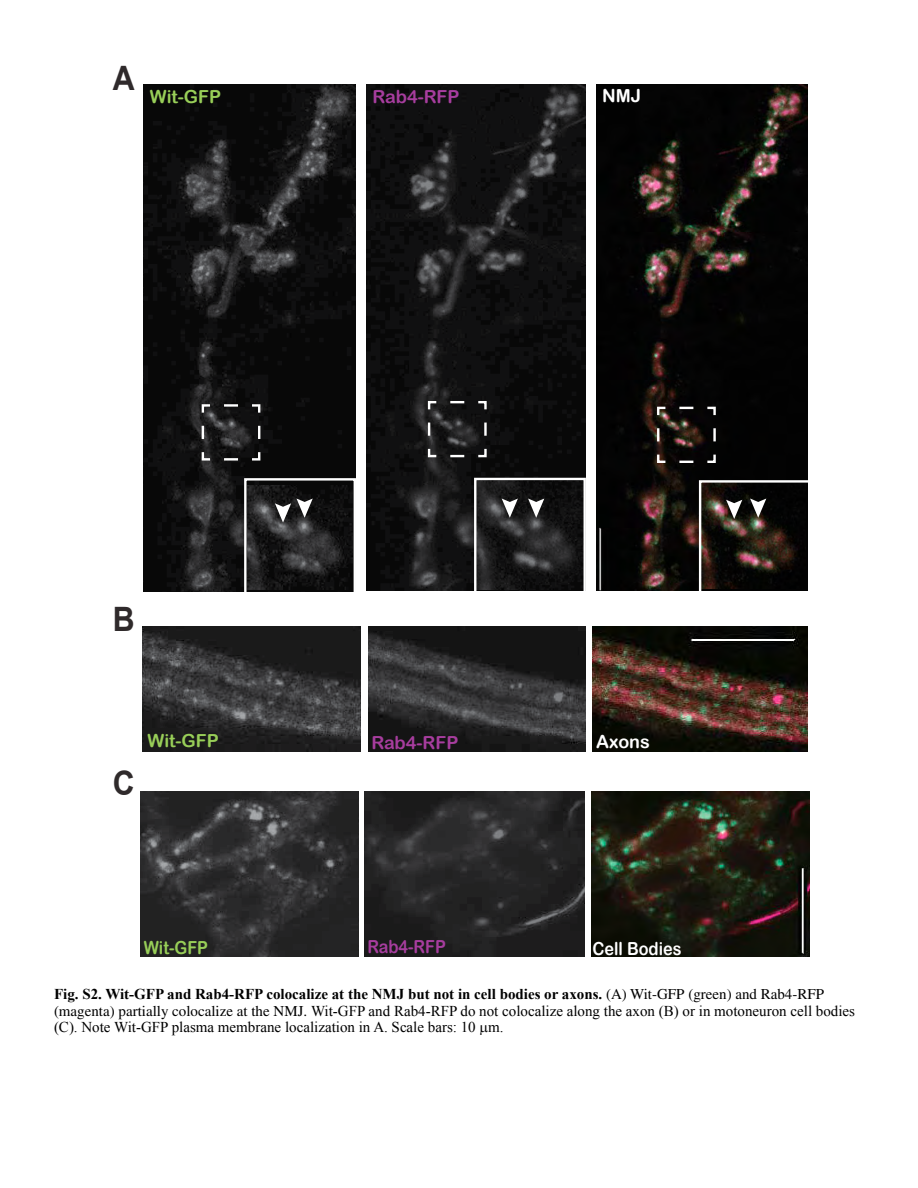
<style>
.page{position:relative;width:918px;height:1188px;background:#fff}
.page>*{position:absolute;margin:0;border:0;box-sizing:border-box;transform-origin:0 0}
.t1{font:700 33.6px "Arial";color:#2f2a2b;scale:.9 1}
.t2{font:18px "Arial Rounded MT Bold";color:#a73d9e}
.t3{font:18px "Arial Rounded MT Bold";color:#98ce58}
.t4{font:18px "Arial Rounded MT Bold";color:#fff;scale:.9 1}
.t5{font:18px "Arial Rounded MT Bold";color:#a73d9e;scale:.9 1}
.t6{font:18px "Arial Rounded MT Bold";color:#fff}
.t7{font:18px "Arial Rounded MT Bold";color:#98ce58;scale:.9 1}
.t8{font:15px/16.5px "Times New Roman";color:#000}
.s1{font-weight:700}
.s2{font-family:"Times"}
</style>
<div class="page">
<img style="left:140px;top:792px;width:218px;height:165px">
<img style="left:365px;top:791px;width:219px;height:166px">
<img style="left:592px;top:792px;width:217px;height:165px">
<img style="left:143px;top:627px;width:218px;height:125px">
<img style="left:369px;top:627px;width:216px;height:125px">
<img style="left:593px;top:627px;width:215px;height:125px">
<img style="left:596px;top:85px;width:212px;height:506px">
<img style="left:143px;top:85px;width:212px;height:506px">
<img style="left:366px;top:85px;width:220px;height:505px">
<img style="left:248px;top:485px;width:104px;height:105px">
<img style="left:702px;top:483px;width:104px;height:105px">
<img style="left:477px;top:481px;width:106px;height:108px">
<div style="left:474px;top:478px;width:112px;height:117px;border:2px solid #fff"></div>
<div style="left:244px;top:478px;width:112px;height:117px;border:2px solid #fff"></div>
<div style="left:699px;top:480px;width:112px;height:117px;border:2px solid #fff"></div>
<svg style="left:656px;top:452px;width:37px;height:12px"></svg>
<svg style="left:656px;top:405px;width:12px;height:36px"></svg>
<svg style="left:679px;top:405px;width:38px;height:12px"></svg>
<svg style="left:705px;top:428px;width:12px;height:36px"></svg>
<svg style="left:427px;top:446px;width:37px;height:12px"></svg>
<svg style="left:427px;top:400px;width:12px;height:36px"></svg>
<svg style="left:450px;top:400px;width:38px;height:12px"></svg>
<svg style="left:476px;top:423px;width:12px;height:35px"></svg>
<svg style="left:200px;top:450px;width:38px;height:12px"></svg>
<svg style="left:200px;top:403px;width:12px;height:36px"></svg>
<svg style="left:224px;top:403px;width:38px;height:12px"></svg>
<svg style="left:250px;top:426px;width:12px;height:36px"></svg>
<svg style="left:528px;top:499px;width:16px;height:19px"></svg>
<svg style="left:750px;top:499px;width:16px;height:19px"></svg>
<svg style="left:275px;top:499px;width:38px;height:24px"></svg>
<svg style="left:502px;top:499px;width:16px;height:19px"></svg>
<svg style="left:726px;top:500px;width:16px;height:19px"></svg>
<h1 class="t1" style="left:113px;top:60px;width:26px">A</h1>
<p class="t3" style="left:150px;top:86px;width:73px">Wit-GFP</p>
<p class="t2" style="left:373px;top:86px;width:88px">Rab4-RFP</p>
<p class="t6" style="left:602px;top:85px;width:40px">NMJ</p>
<h1 class="t1" style="left:113px;top:600px;width:26px">B</h1>
<h1 class="t1" style="left:113px;top:765px;width:26px">C</h1>
<p class="t3" style="left:147px;top:730px;width:73px">Wit-GFP</p>
<p class="t7" style="left:144px;top:937px;width:73px">Wit-GFP</p>
<p class="t2" style="left:371px;top:732px;width:88px">Rab4-RFP</p>
<p class="t5" style="left:367px;top:936px;width:89px">Rab4-RFP</p>
<p class="t6" style="left:596px;top:731px;width:55px">Axons</p>
<p class="t4" style="left:593px;top:938px;width:100px">Cell Bodies</p>
<p class="t8" style="left:54px;top:986px;width:803px"><span class="s1">Fig. S2. Wit-GFP and Rab4-RFP colocalize at the NMJ but not in cell bodies or axons.</span> <span class="s2">(A) Wit-GFP (green) and Rab4-RFP (magenta) partially colocalize at the NMJ.</span> Wit-GFP and Rab4-RFP do not colocalize along the axon (B) or in motoneuron cell bodies (C). Note Wit-GFP plasma membrane localization in A. Scale bars: 10 m.</p>
</div>
